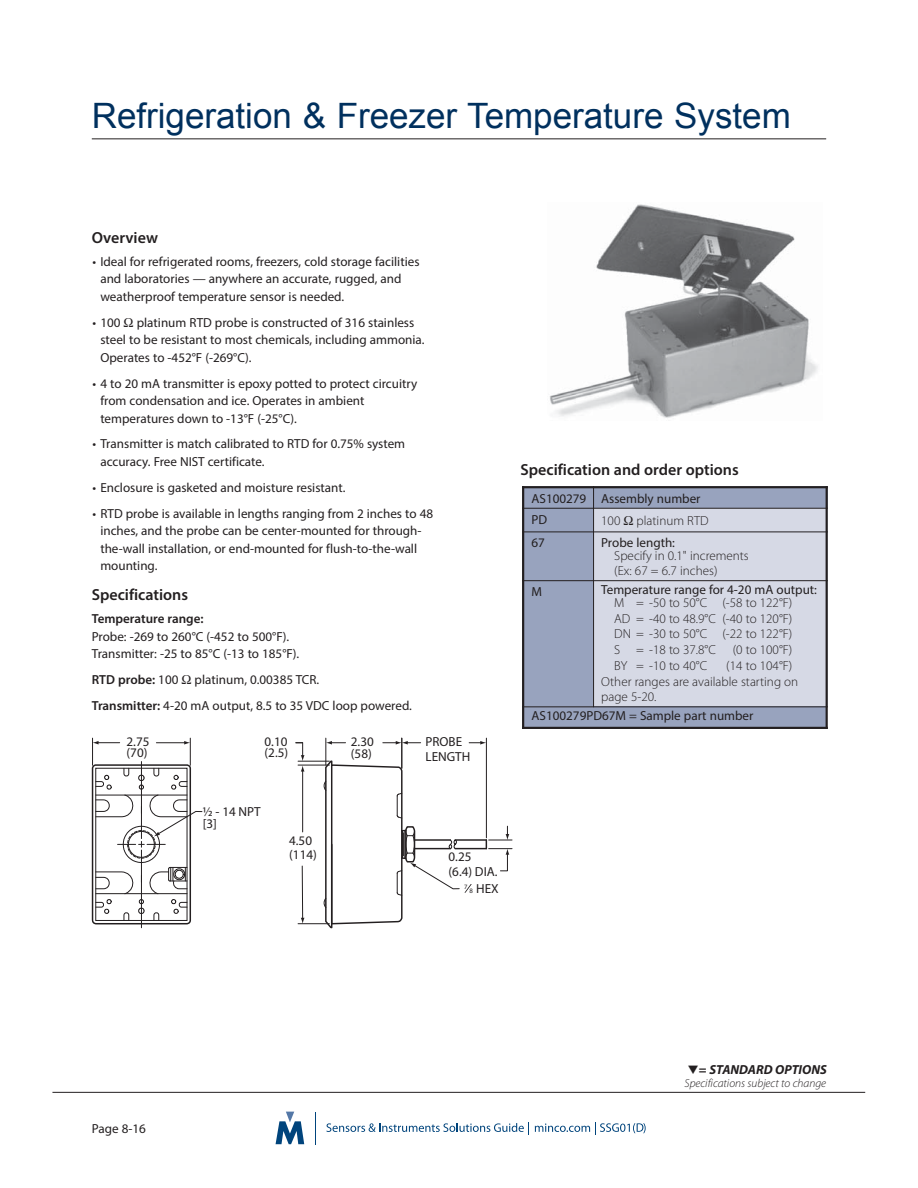
<style>
.page{position:relative;width:918px;height:1188px;background:#fff}
.page>*{position:absolute;margin:0;border:0;box-sizing:border-box;transform-origin:0 0}
.t1{font:34.95px "Arial";color:#00305e}
.t2{font:600 16.05px "Myriad Pro";color:#231f20}
.t3{font:13.05px/17.5px "Myriad Pro";color:#231f20}
.t4{font:300 13.05px/15.8px "Myriad Pro";color:#231f20}
.t5{font:600 13.05px "Myriad Pro";color:#231f20}
.t6{font:italic 700 13.05px "Myriad Pro";color:#231f20}
.t7{font:italic 300 11.7px "Myriad Pro";color:#231f20}
.t8{font:6.75px "Myriad Pro";color:#231f20}
.s1{font-weight:600}
.s2{font-style:normal}
</style>
<div class="page">
<hr style="left:52px;top:1092px;width:813px;height:1px;background:#231f20">
<hr style="left:315px;top:1112px;width:1px;height:32px;background:#00447c">
<svg style="left:276px;top:1112px;width:28px;height:32px"></svg>
<svg style="left:326px;top:1123px;width:203px;height:12px"></svg>
<svg style="left:535px;top:1123px;width:111px;height:12px"></svg>
<hr style="left:92px;top:138px;width:734px;height:1px;background:#231f20">
<img style="left:550px;top:204px;width:268px;height:214px">
<div style="left:522px;top:486px;width:72px;height:22px;background:#98a3be"></div>
<div style="left:594px;top:486px;width:234px;height:22px;background:#98a3be"></div>
<div style="left:522px;top:508px;width:72px;height:24px;background:#98a3be"></div>
<div style="left:594px;top:508px;width:234px;height:24px;background:#d6d9e5"></div>
<div style="left:522px;top:532px;width:72px;height:49px;background:#98a3be"></div>
<div style="left:594px;top:532px;width:234px;height:49px;background:#d6d9e5"></div>
<div style="left:522px;top:581px;width:72px;height:126px;background:#98a3be"></div>
<div style="left:594px;top:581px;width:234px;height:126px;background:#d6d9e5"></div>
<div style="left:522px;top:707px;width:305px;height:22px;background:#98a3be"></div>
<hr style="left:522px;top:486px;width:2px;height:243px;background:#231f20">
<hr style="left:593px;top:486px;width:1px;height:221px;background:#231f20">
<hr style="left:826px;top:486px;width:2px;height:243px;background:#231f20">
<hr style="left:522px;top:486px;width:306px;height:2px;background:#231f20">
<hr style="left:522px;top:508px;width:306px;height:1px;background:#231f20">
<hr style="left:522px;top:532px;width:306px;height:1px;background:#231f20">
<hr style="left:522px;top:580px;width:306px;height:1px;background:#231f20">
<hr style="left:522px;top:706px;width:306px;height:1px;background:#231f20">
<hr style="left:522px;top:727px;width:306px;height:2px;background:#231f20">
<hr style="left:298px;top:765px;width:31px;height:1px;background:#231f20">
<hr style="left:298px;top:923px;width:31px;height:1px;background:#231f20">
<hr style="left:302px;top:770px;width:1px;height:62px;background:#231f20">
<hr style="left:302px;top:866px;width:1px;height:53px;background:#231f20">
<svg style="left:301px;top:918px;width:3px;height:6px"></svg>
<svg style="left:296px;top:742px;width:8px;height:30px"></svg>
<hr style="left:298px;top:761px;width:31px;height:1px;background:#231f20">
<hr style="left:141px;top:850px;width:1px;height:78px;background:#231f20">
<svg style="left:323px;top:738px;width:189px;height:191px"></svg>
<svg style="left:92px;top:738px;width:111px;height:187px"></svg>
<div style="left:96px;top:768px;width:91px;height:153px;border:1px solid #231f20"></div>
<h1 class="t1" style="left:92px;top:103px;width:701px">Refrigeration &amp; Freezer Temperature System</h1>
<p class="t2" style="left:92px;top:232px;width:68px">Overview</p>
<p class="t3" style="left:100px;top:254px;width:321px;text-indent:-8px">• Ideal for refrigerated rooms, freezers, cold storage facilities and laboratories — anywhere an accurate, rugged, and weatherproof temperature sensor is needed.</p>
<p class="t3" style="left:100px;top:315px;width:326px;text-indent:-8px">• 100 platinum RTD probe is constructed of 316 stainless steel to be resistant to most chemicals, including ammonia.<br>Operates to -452°F (-269°C).</p>
<p class="t3" style="left:100px;top:376px;width:318px;text-indent:-8px">• 4 to 20 mA transmitter is epoxy potted to protect circuitry from condensation and ice. Operates in ambient temperatures down to -13°F (-25°C).</p>
<p class="t3" style="left:100px;top:436px;width:306px;text-indent:-8px">• Transmitter is match calibrated to RTD for 0.75% system accuracy. Free NIST certificate.</p>
<p class="t3" style="left:92px;top:480px;width:255px">• Enclosure is gasketed and moisture resistant.</p>
<p class="t3" style="left:100px;top:506px;width:334px;text-indent:-8px">• RTD probe is available in lengths ranging from 2 inches to 48 inches, and the probe can be center-mounted for through&shy;the-wall installation, or end-mounted for flush-to-the-wall mounting.</p>
<p class="t2" style="left:92px;top:589px;width:98px">Specifications</p>
<p class="t5" style="left:92px;top:614px;width:113px">Temperature range:</p>
<p class="t3" style="left:92px;top:629px;width:209px">Probe: -269 to 260°C (-452 to 500°F).<br>Transmitter: -25 to 85°C (-13 to 185°F).</p>
<p class="t3" style="left:92px;top:668px;width:322px;line-height:26px"><span class="s1">RTD probe:</span> 100 platinum, 0.00385 TCR.<br><span class="s1">Transmitter:</span> 4-20 mA output, 8.5 to 35 VDC loop powered.</p>
<p class="t3" style="left:127px;top:736px;width:24px;line-height:11.7px">2.75 (70)</p>
<p class="t3" style="left:265px;top:736px;width:25px;line-height:11.7px">0.10 (2.5)</p>
<p class="t3" style="left:203px;top:807px;width:59px;line-height:11.7px">½ - 14 NPT [3]</p>
<p class="t3" style="left:289px;top:834px;width:29px;line-height:14.5px">4.50 (114)</p>
<p class="t3" style="left:351px;top:737px;width:24px;line-height:11.7px">2.30 (58)</p>
<p class="t3" style="left:426px;top:735px;width:46px;line-height:14.5px">PROBE<br>LENGTH</p>
<p class="t3" style="left:449px;top:850px;width:51px;line-height:14.5px">0.25 (6.4) DIA.</p>
<p class="t3" style="left:464px;top:880px;width:36px"><sup>7</sup> HEX</p>
<p class="t8" style="left:470px;top:888px;width:5px">8</p>
<p class="t2" style="left:521px;top:464px;width:220px">Specification and order options</p>
<p class="t3" style="left:532px;top:489px;width:171px;line-height:20.7px">AS100279 Assembly number<br>PD</p>
<p class="t4" style="left:601px;top:514px;width:109px">100 platinum RTD</p>
<p class="t3" style="left:532px;top:535px;width:15px">67</p>
<p class="t3" style="left:601px;top:535px;width:75px">Probe length:</p>
<p class="t4" style="left:614px;top:549px;width:136px">Specify in 0.1" increments (Ex: 67 = 6.7 inches)</p>
<p class="t3" style="left:532px;top:584px;width:12px">M</p>
<p class="t3" style="left:601px;top:582px;width:217px">Temperature range for 4-20 mA output:</p>
<p class="t4" style="left:614px;top:596px;width:180px;text-align:justify">M = -50 to 50°C (-58 to 122°F)<br>AD = -40 to 48.9°C (-40 to 120°F)<br>DN = -30 to 50°C (-22 to 122°F)<br>S = -18 to 37.8°C</p>
<p class="t4" style="left:733px;top:643px;width:61px">(0 to 100°F)</p>
<p class="t4" style="left:601px;top:659px;width:199px;text-indent:125px">(14 to 104°F)<br>Other ranges are available starting on page 5-20.</p>
<p class="t3" style="left:532px;top:708px;width:223px">AS100279PD67M = Sample part number</p>
<p class="t4" style="left:614px;top:659px;width:94px">BY = -10 to 40°C</p>
<p class="t3" style="left:92px;top:1121px;width:56px">Page 8-16</p>
<p class="t6" style="left:699px;top:1062px;width:129px"><span class="s2">=</span> STANDARD OPTIONS</p>
<p class="t7" style="left:685px;top:1078px;width:143px">Specifications subject to change</p>
</div>
